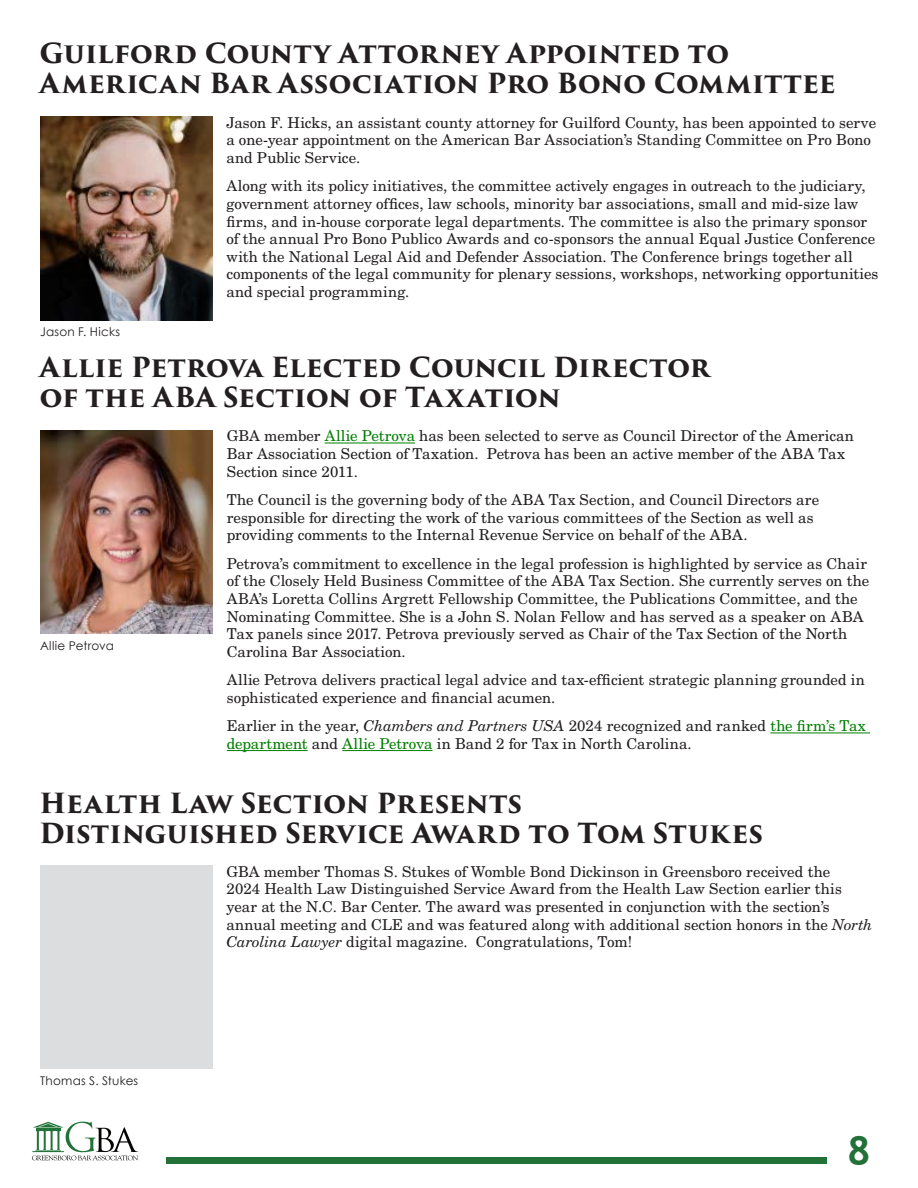
<style>
.page{position:relative;width:918px;height:1188px;background:#fff}
.page>*{position:absolute;margin:0;border:0;box-sizing:border-box;transform-origin:0 0}
.PullQuote{font:700 40.5px "Trebuchet MS";color:#227138}
.t1{font:700 27px/30px "Trajan Pro 3";color:#231f20}
.t2{font:15px/17.7px "New Century Schlbk LT Std";letter-spacing:.005em;color:#231f20}
.t3{font:12px "Century Gothic";letter-spacing:.02em;color:#231f20}
.s1{color:#008000}
.s2{font-style:italic}
</style>
<div class="page">
<svg style="left:33px;top:1160px;width:105px;height:1px"></svg>
<svg style="left:32px;top:1121px;width:106px;height:39px"></svg>
<div style="left:166px;top:1157px;width:660px;height:7px;background:#227138"></div>
<img style="left:40px;top:117px;width:173px;height:203px">
<hr style="left:325px;top:443px;width:90px;height:1px;background:#008000">
<hr style="left:770px;top:733px;width:100px;height:1px;background:#008000">
<hr style="left:227px;top:750px;width:81px;height:1px;background:#008000">
<hr style="left:342px;top:750px;width:91px;height:1px;background:#008000">
<img style="left:40px;top:430px;width:173px;height:204px">
<div style="left:40px;top:866px;width:173px;height:203px;background:#dcdddf"></div>
<h2 class="t1" style="left:39px;top:39px;width:798px">Guilford County Attorney Appointed to<br>American Bar Association Pro Bono Committee</h2>
<p class="t3" style="left:40px;top:325px;width:82px">Jason F. Hicks</p>
<p class="t2" style="left:226px;top:113px;width:651px">Jason F. Hicks, an assistant county attorney for Guilford County, has been appointed to serve a one-year appointment on the American Bar Association’s Standing Committee on Pro Bono and Public Service.</p>
<p class="t2" style="left:226px;top:177px;width:654px">Along with its policy initiatives, the committee actively engages in outreach to the judiciary, government attorney offices, law schools, minority bar associations, small and mid-size law firms, and in-house corporate legal departments. The committee is also the primary sponsor of the annual Pro Bono Publico Awards and co-sponsors the annual Equal Justice Conference with the National Legal Aid and Defender Association. The Conference brings together all components of the legal community for plenary sessions, workshops, networking opportunities and special programming.</p>
<h2 class="t1" style="left:39px;top:353px;width:672px">Allie Petrova Elected Council Director of the ABA Section of Taxation</h2>
<p class="t3" style="left:40px;top:638px;width:75px">Allie Petrova</p>
<p class="t2" style="left:227px;top:427px;width:629px">GBA member <span class="s1">Allie Petrova</span> has been selected to serve as Council Director of the American<br>Bar Association Section of Taxation. Petrova has been an active member of the ABA Tax<br>Section since 2011.</p>
<p class="t2" style="left:227px;top:491px;width:594px">The Council is the governing body of the ABA Tax Section, and Council Directors are responsible for directing the work of the various committees of the Section as well as providing comments to the Internal Revenue Service on behalf of the ABA.</p>
<p class="t2" style="left:227px;top:555px;width:644px">Petrova’s commitment to excellence in the legal profession is highlighted by service as Chair of the Closely Held Business Committee of the ABA Tax Section. She currently serves on the ABA’s Loretta Collins Argrett Fellowship Committee, the Publications Committee, and the Nominating Committee. She is a John S. Nolan Fellow and has served as a speaker on ABA Tax panels since 2017. Petrova previously served as Chair of the Tax Section of the North Carolina Bar Association.</p>
<p class="t2" style="left:227px;top:671px;width:640px">Allie Petrova delivers practical legal advice and tax-efficient strategic planning grounded in sophisticated experience and financial acumen.</p>
<p class="t2" style="left:227px;top:717px;width:641px">Earlier in the year, <span class="s2">Chambers and Partners USA</span> 2024 recognized and ranked <span class="s1">the firm’s Tax department</span> and <span class="s1">Allie Petrova</span> in Band 2 for Tax in North Carolina.</p>
<h2 class="t1" style="left:39px;top:788px;width:725px">Health Law Section Presents<br>Distinguished Service Award to Tom Stukes</h2>
<p class="t3" style="left:40px;top:1074px;width:100px">Thomas S. Stukes</p>
<p class="t2" style="left:226px;top:863px;width:648px">GBA member Thomas S. Stukes of Womble Bond Dickinson in Greensboro received the<br>2024 Health Law Distinguished Service Award from the Health Law Section earlier this year at the N.C. Bar Center. The award was presented in conjunction with the section’s annual meeting and CLE and was featured along with additional section honors in the <span class="s2">North Carolina Lawyer</span> digital magazine. Congratulations, Tom!</p>
<p class="PullQuote" style="left:847px;top:1125px;width:25px">8</p>
</div>
